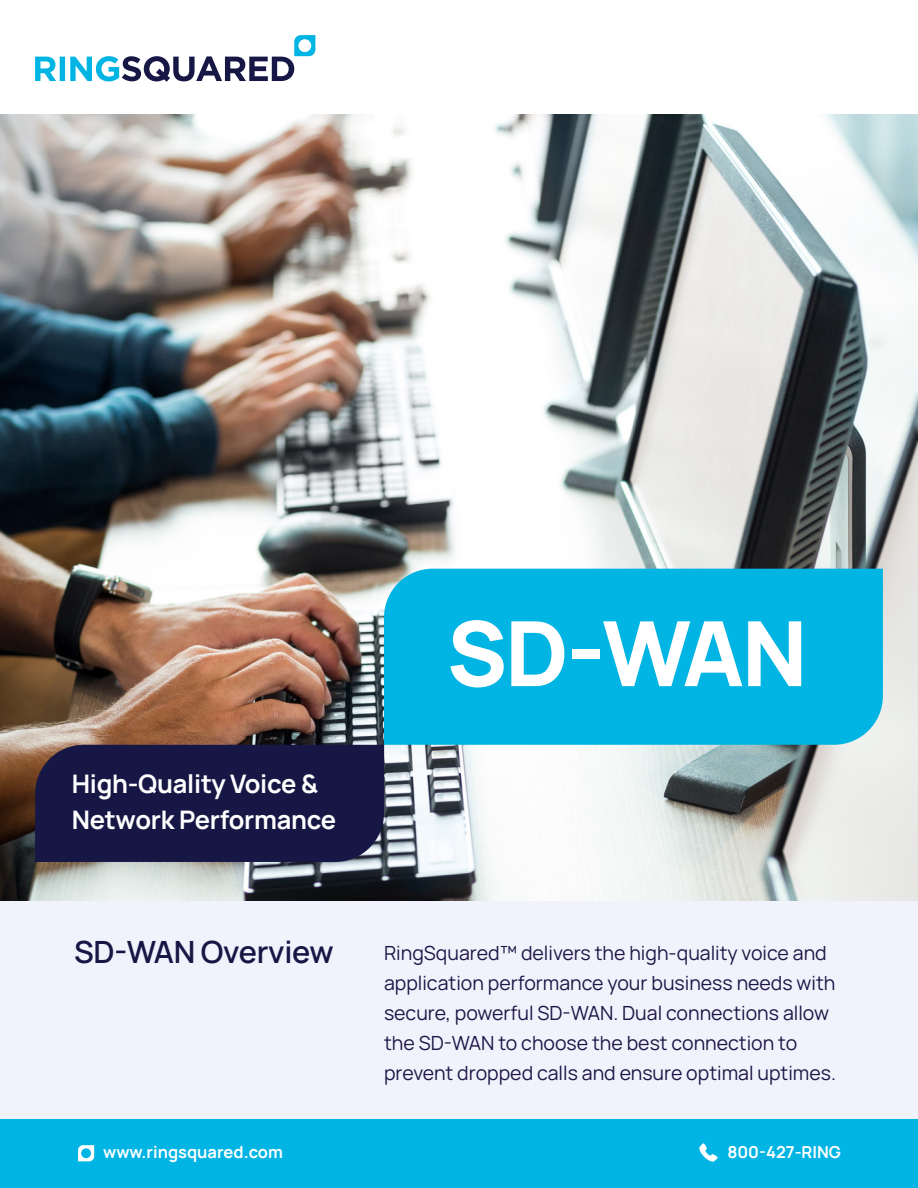
<style>
.page{position:relative;width:918px;height:1188px;background:#fff}
.page>*{position:absolute;margin:0;border:0;box-sizing:border-box;transform-origin:0 0}
.t1{font:800 90px "Manrope";color:#fff}
.t2{font:600 30.6px "Manrope";letter-spacing:-.01em;color:#171746}
.t3{font:700 25.5px/36px "Manrope";letter-spacing:-.01em;color:#fff}
.t4{font:19.5px/30px "Manrope";color:#201747}
.t5{font:700 16.5px "Manrope";color:#fff}
</style>
<div class="page">
<img style="left:0;top:115px;width:918px;height:786px">
<div style="left:0;top:901px;width:918px;height:219px;background:#f1f3fc"></div>
<svg style="left:35px;top:35px;width:280px;height:47px"></svg>
<div style="left:0;top:1120px;width:918px;height:68px;background:#00b4e3"></div>
<svg style="left:699px;top:1143px;width:19px;height:19px"></svg>
<svg style="left:78px;top:1145px;width:16px;height:16px"></svg>
<div style="left:35px;top:745px;width:349px;height:117px;background:#171746"></div>
<div style="left:384px;top:569px;width:499px;height:176px;background:#00b4e3"></div>
<h3 class="t3" style="left:72px;top:765px;width:266px">High-Quality Voice &amp;<br>Network Performance</h3>
<h1 class="t1" style="left:447px;top:590px;width:362px">SD-WAN</h1>
<h2 class="t2" style="left:74px;top:931px;width:261px">SD-WAN Overview</h2>
<p class="t4" style="left:384px;top:937px;width:454px">RingSquared™ delivers the high-quality voice and application performance your business needs with secure, powerful SD-WAN. Dual connections allow the SD-WAN to choose the best connection to prevent dropped calls and ensure optimal uptimes.</p>
<p class="t5" style="left:103px;top:1141px;width:181px">www.ringsquared.com</p>
<p class="t5" style="left:727px;top:1141px;width:115px">800-427-RING</p>
</div>
